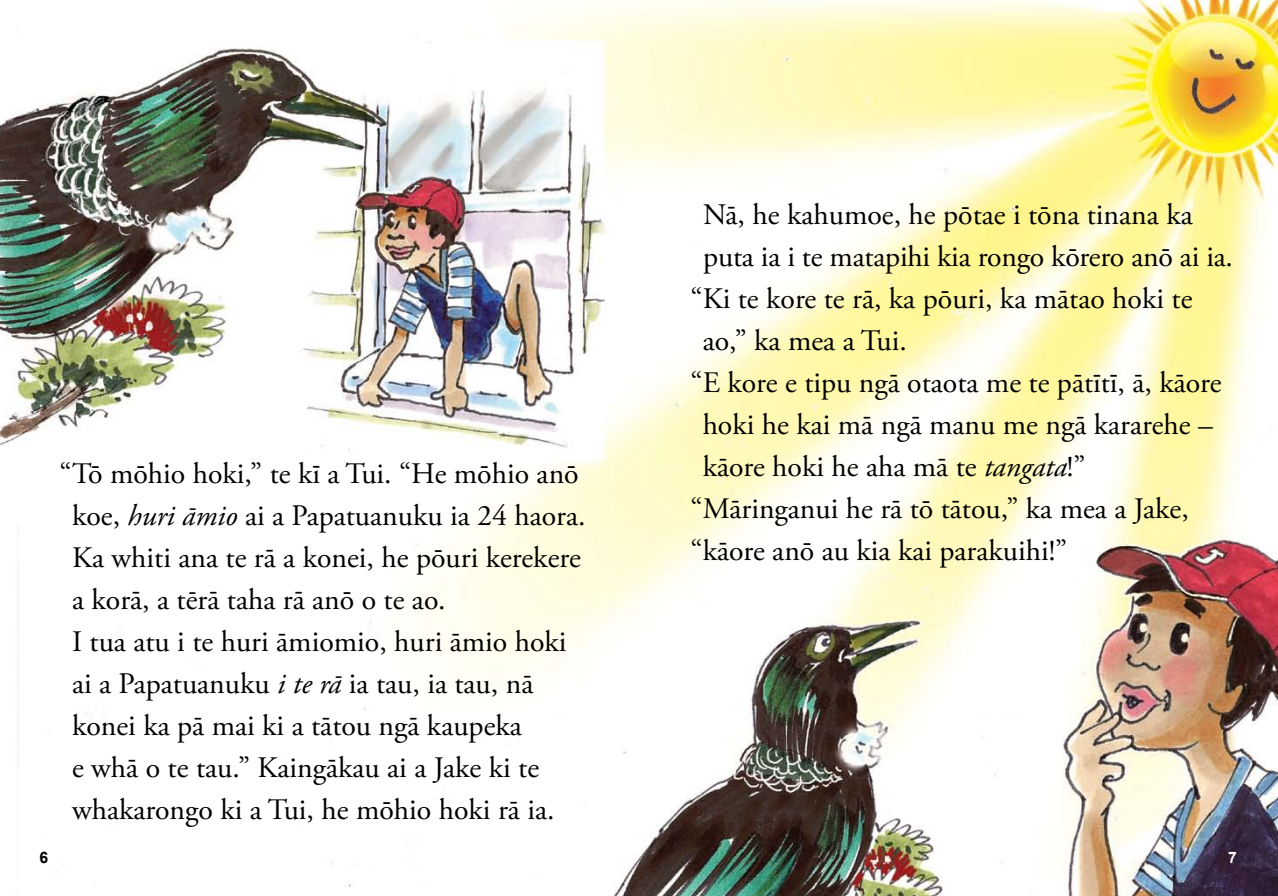
<style>
.page{position:relative;width:1278px;height:896px;background:#fff}
.page>*{position:absolute;margin:0;border:0;box-sizing:border-box;transform-origin:0 0}
.t1{font:29.75px/42px "Adobe Garamond Pro";color:#000}
.t2{font:700 15.75px "Arial";color:#000}
.t3{font:700 15.75px "Arial";color:#fff}
.s1{font-style:italic}
</style>
<div class="page">
<img style="left:0;top:0;width:1278px;height:896px">
<p class="t1" style="left:72px;top:453px;width:515px;text-indent:-13px">“Tō mōhio hoki,” te kī a Tui. “He mōhio anō koe, <span class="s1">huri āmio</span> ai a Papatuanuku ia 24 haora.<br>Ka whiti ana te rā a konei, he pōuri kerekere a korā, a tērā taha rā anō o te ao.<br>I tua atu i te huri āmiomio, huri āmio hoki ai a Papatuanuku <span class="s1">i te rā</span> ia tau, ia tau, nā konei ka pā mai ki a tātou ngā kaupeka<br>e whā o te tau.” Kaingākau ai a Jake ki te whakarongo ki a Tui, he mōhio hoki rā ia.</p>
<p class="t1" style="left:703px;top:194px;width:491px">Nā, he kahumoe, he pōtae i tōna tinana ka</p>
<p class="t1" style="left:703px;top:236px;width:531px">puta ia i te matapihi kia rongo kōrero anō ai ia.</p>
<p class="t1" style="left:690px;top:278px;width:503px">“Ki te kore te rā, ka pōuri, ka mātao hoki te</p>
<p class="t1" style="left:702px;top:320px;width:206px">ao,” ka mea a Tui.</p>
<p class="t1" style="left:690px;top:362px;width:532px">“E kore e tipu ngā otaota me te pātītī, ā, kāore</p>
<p class="t1" style="left:702px;top:404px;width:512px">hoki he kai mā ngā manu me ngā kararehe –</p>
<p class="t1" style="left:702px;top:446px;width:384px">kāore hoki he aha mā te <span class="s1">tangata</span>!”</p>
<p class="t1" style="left:690px;top:488px;width:500px">“Māringanui he rā tō tātou,” ka mea a Jake,</p>
<p class="t1" style="left:690px;top:530px;width:378px">“kāore anō au kia kai parakuihi!”</p>
<p class="t2" style="left:39px;top:847px;width:10px">6</p>
<p class="t3" style="left:1228px;top:847px;width:10px">7</p>
</div>
